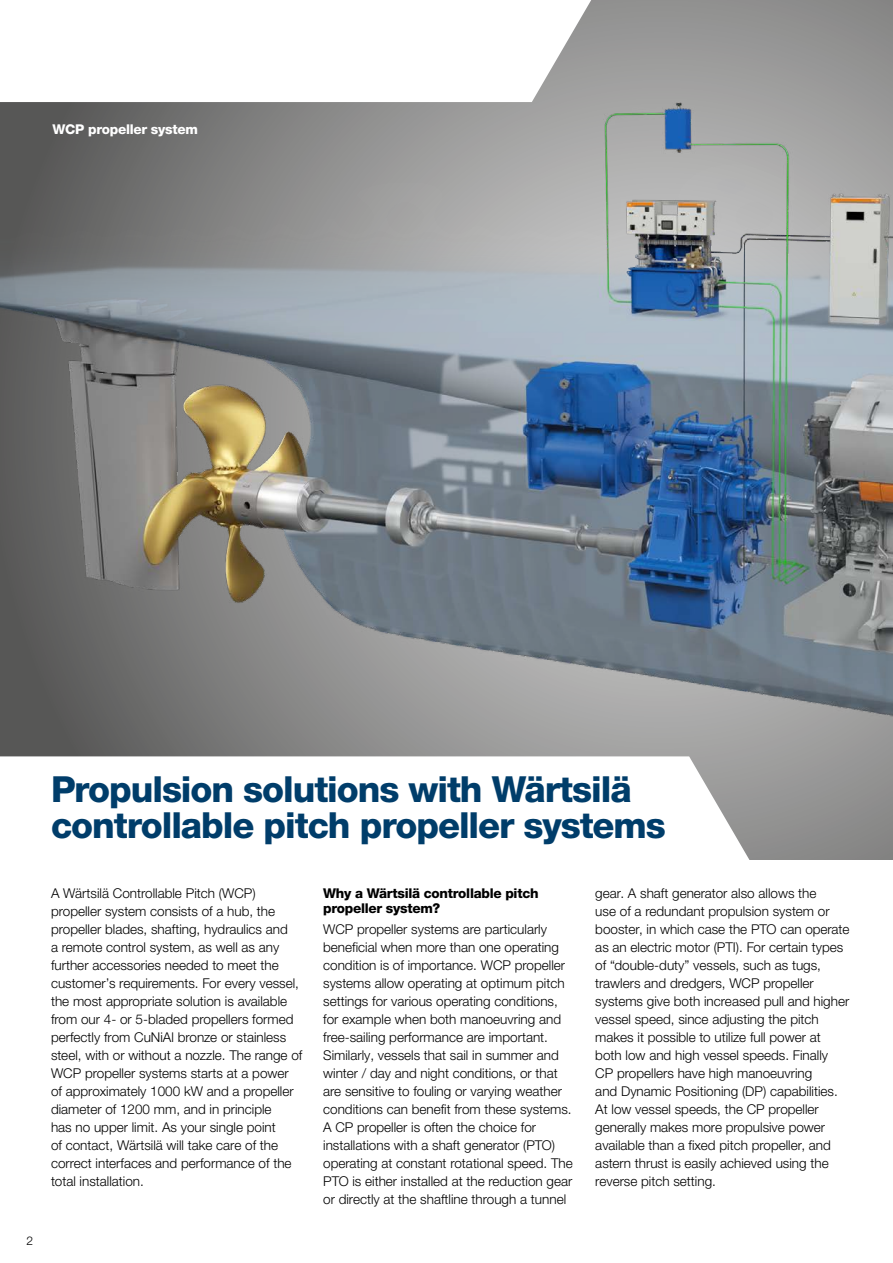
<style>
.page{position:relative;width:893px;height:1263px;background:#fff}
.page>*{position:absolute;margin:0;border:0;box-sizing:border-box;transform-origin:0 0}
.Head_1{font:800 36px/36px "Helvetica Neue LTW1 G";letter-spacing:-.03em;color:#003d6a}
.Basic_Sans{font:300 13.5px/18px "Helvetica Neue LTW1 G";color:#000}
.Basic_Sans_break{font:300 13.5px/18px "Helvetica Neue LTW1 G";color:#000}
.t1{font:800 13.5px/15px "Helvetica Neue LTW1 G";letter-spacing:-.02em;color:#000}
.t2{font:800 13.5px "Helvetica Neue LTW1 G";letter-spacing:-.02em;color:#fff}
.t3{font:300 12px "Helvetica Neue LTW1 G";color:#000}
</style>
<div class="page">
<img style="left:0;top:0;width:893px;height:859px">
<svg style="left:0;top:756px;width:768px;height:104px"></svg>
<svg style="left:0;top:0;width:591px;height:102px"></svg>
<p class="t2" style="left:53px;top:121px;width:147px">WCP propeller system</p>
<p class="t3" style="left:26px;top:1233px;width:8px">2</p>
<p class="Head_1" style="left:51px;top:771px;width:616px">Propulsion solutions with Wärtsilä controllable pitch propeller systems</p>
<p class="Basic_Sans_break" style="left:51px;top:884px;width:253px">A Wärtsilä Controllable Pitch (WCP) propeller system consists of a hub, the propeller blades, shafting, hydraulics and<br>a remote control system, as well as any further accessories needed to meet the customer’s requirements. For every vessel, the most appropriate solution is available from our 4- or 5-bladed propellers formed perfectly from CuNiAl bronze or stainless steel, with or without a nozzle. The range of WCP propeller systems starts at a power of approximately 1000 kW and a propeller diameter of 1200 mm, and in principle<br>has no upper limit. As your single point<br>of contact, Wärtsilä will take care of the correct interfaces and performance of the total installation.</p>
<p class="t1" style="left:323px;top:886px;width:217px">Why a Wärtsilä controllable pitch propeller system?</p>
<p class="Basic_Sans" style="left:323px;top:920px;width:251px">WCP propeller systems are particularly beneficial when more than one operating condition is of importance. WCP propeller systems allow operating at optimum pitch settings for various operating conditions, for example when both manoeuvring and free-sailing performance are important.<br>Similarly, vessels that sail in summer and winter / day and night conditions, or that are sensitive to fouling or varying weather conditions can benefit from these systems.<br>A CP propeller is often the choice for installations with a shaft generator (PTO) operating at constant rotational speed. The PTO is either installed at the reduction gear or directly at the shaftline through a tunnel</p>
<p class="Basic_Sans" style="left:595px;top:884px;width:256px">gear. A shaft generator also allows the<br>use of a redundant propulsion system or booster, in which case the PTO can operate as an electric motor (PTI). For certain types of “double-duty” vessels, such as tugs, trawlers and dredgers, WCP propeller systems give both increased pull and higher vessel speed, since adjusting the pitch makes it possible to utilize full power at both low and high vessel speeds. Finally CP propellers have high manoeuvring<br>and Dynamic Positioning (DP) capabilities.<br>At low vessel speeds, the CP propeller generally makes more propulsive power available than a fixed pitch propeller, and astern thrust is easily achieved using the reverse pitch setting.</p>
</div>
